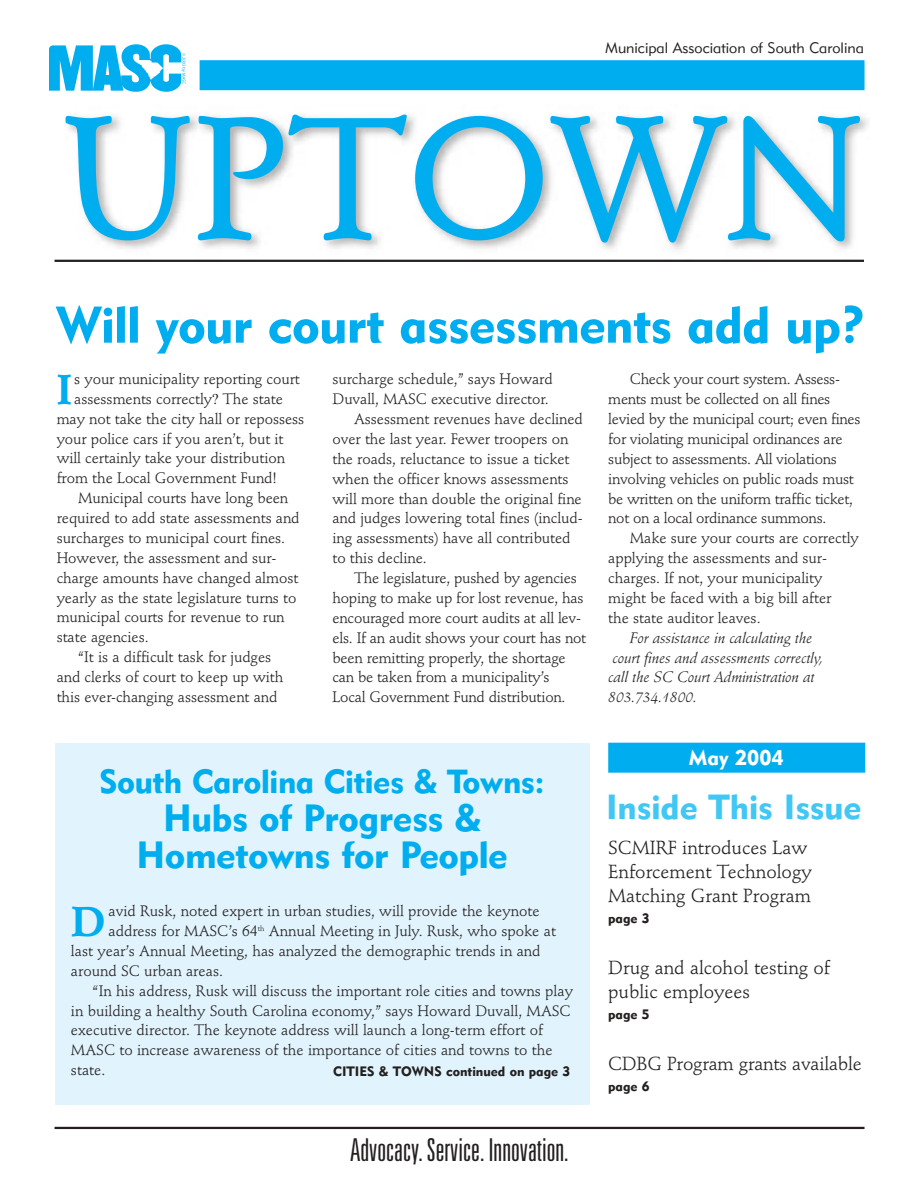
<style>
.page{position:relative;width:918px;height:1188px;background:#fff}
.page>*{position:absolute;margin:0;border:0;box-sizing:border-box;transform-origin:0 0}
.t1{font:500 171px "Stempel Schneidler";color:#00adef}
.t2{font:51px "Geometric 415 BT Black A";letter-spacing:-.01em;color:#00adef}
.t3{font:700 41.25px "Stempel Schneidler";color:#00adef}
.t4{font:37.5px/37.5px "Geometric 415 BT Black A";letter-spacing:-.01em;color:#00adef;text-align:center}
.t5{font:34.5px "Geometric 415 BT Black A";color:#41c7f4}
.t6{font:33px "Geometric 415 BT Black A";letter-spacing:-.01em;color:#00adef}
.t7{font:300 ultra-condensed 31.5px "Univers";color:#231f1f}
.t8{font:21px "Geometric 415 BT Black A";color:#fff}
.t9{font:18.75px/24px "Stempel Schneidler";color:#231f1f}
.t10{font:15px/19.8px "Stempel Schneidler";letter-spacing:-.005em;color:#231f1f}
.t11{font:italic 15px/20px "Stempel Schneidler";letter-spacing:-.005em;color:#231f1f}
.t12{font:15px "Geometric 415 BT Lite A";color:#231f1f}
.t13{font:13.5px "Geometric 415 BT Black A";color:#231f1f}
.s1{font-family:"Times New Roman"}
</style>
<div class="page">
<div style="left:55px;top:744px;width:535px;height:361px;background:#e1f4fd"></div>
<hr style="left:55px;top:1127px;width:810px;height:2px;background:#231f1f">
<img style="left:54px;top:82px;width:814px;height:180px">
<div style="left:200px;top:60px;width:665px;height:30px;background:#00adef"></div>
<hr style="left:55px;top:260px;width:809px;height:2px;background:#231f1f">
<div style="left:608px;top:743px;width:257px;height:30px;background:#00adef"></div>
<svg style="left:49px;top:44px;width:137px;height:48px"></svg>
<div style="left:42px;top:93px;width:155px;height:9px;background:#fff"></div>
<div style="left:176px;top:90px;width:21px;height:12px;background:#fff"></div>
<p class="t12" style="left:605px;top:42px;width:260px">Municipal Association of South Carolina</p>
<h1 class="t1" style="left:61px;top:109px;width:802px">UPTOWN</h1>
<h2 class="t2" style="left:56px;top:306px;width:811px">Will your court assessments add up?</h2>
<h3 class="t3" style="left:57px;top:373px;width:17px">I</h3>
<p class="t10" style="left:74px;top:371px;width:227px">s your municipality reporting court</p>
<p class="t10" style="left:74px;top:391px;width:210px">assessments correctly<span class="s1">?</span> The state</p>
<p class="t10" style="left:57px;top:410px;width:249px">may not take the city hall or repossess</p>
<p class="t10" style="left:57px;top:430px;width:228px">your police cars if you aren’t, but it</p>
<p class="t10" style="left:57px;top:450px;width:230px">will certainly take your distribution</p>
<p class="t10" style="left:57px;top:470px;width:222px">from the Local Government Fund!</p>
<p class="t10" style="left:78px;top:490px;width:212px">Municipal courts have long been</p>
<p class="t10" style="left:57px;top:510px;width:244px">required to add state assessments and</p>
<p class="t10" style="left:57px;top:529px;width:230px">surcharges to municipal court fines.</p>
<p class="t10" style="left:57px;top:549px;width:221px">However, the assessment and sur-</p>
<p class="t10" style="left:57px;top:569px;width:243px">charge amounts have changed almost</p>
<p class="t10" style="left:57px;top:589px;width:241px">yearly as the state legislature turns to</p>
<p class="t10" style="left:57px;top:609px;width:229px">municipal courts for revenue to run</p>
<p class="t10" style="left:57px;top:629px;width:94px">state agencies.</p>
<p class="t10" style="left:78px;top:649px;width:195px">“It is a difficult task for judges</p>
<p class="t10" style="left:57px;top:669px;width:228px">and clerks of court to keep up with</p>
<p class="t10" style="left:57px;top:688px;width:222px">this ever-changing assessment and</p>
<p class="t10" style="left:332px;top:371px;width:222px">surcharge schedule,” says Howard</p>
<p class="t10" style="left:332px;top:391px;width:218px">Duvall, MASC executive director.</p>
<p class="t10" style="left:354px;top:411px;width:230px">Assessment revenues have declined</p>
<p class="t10" style="left:332px;top:430px;width:237px">over the last year. Fewer troopers on</p>
<p class="t10" style="left:332px;top:450px;width:239px">the roads, reluctance to issue a ticket</p>
<p class="t10" style="left:332px;top:470px;width:238px">when the officer knows assessments</p>
<p class="t10" style="left:332px;top:490px;width:251px">will more than double the original fine</p>
<p class="t10" style="left:332px;top:510px;width:252px">and judges lowering total fines (includ-</p>
<p class="t10" style="left:332px;top:530px;width:240px">ing assessments) have all contributed</p>
<p class="t10" style="left:332px;top:550px;width:96px">to this decline.</p>
<p class="t10" style="left:354px;top:570px;width:224px">The legislature, pushed by agencies</p>
<p class="t10" style="left:332px;top:589px;width:253px">hoping to make up for lost revenue, has</p>
<p class="t10" style="left:332px;top:609px;width:250px">encouraged more court audits at all lev-</p>
<p class="t10" style="left:332px;top:629px;width:255px">els. If an audit shows your court has not</p>
<p class="t10" style="left:332px;top:649px;width:235px">been remitting properly, the shortage</p>
<p class="t10" style="left:332px;top:669px;width:219px">can be taken from a municipality’s</p>
<p class="t10" style="left:332px;top:689px;width:234px">Local Government Fund distribution.</p>
<h3 class="t6" style="left:99px;top:770px;width:447px">South Carolina Cities &amp; Towns:</h3>
<h3 class="t4" style="left:137px;top:803px;width:373px">Hubs of Progress &amp;<br>Hometowns for People</h3>
<h3 class="t3" style="left:71px;top:905px;width:37px">D</h3>
<p class="t10" style="left:108px;top:903px;width:433px">avid Rusk, noted expert in urban studies, will provide the keynote</p>
<p class="t10" style="left:108px;top:923px;width:449px">address for MASC’s 64<sup>th</sup> Annual Meeting in July. Rusk, who spoke at</p>
<p class="t10" style="left:71px;top:943px;width:471px">last year’s Annual Meeting, has analyzed the demographic trends in and</p>
<p class="t10" style="left:71px;top:962px;width:154px">around SC urban areas.</p>
<p class="t10" style="left:93px;top:982px;width:482px">“In his address, Rusk will discuss the important role cities and towns play</p>
<p class="t10" style="left:71px;top:1002px;width:501px">in building a healthy South Carolina economy,” says Howard Duvall, MASC</p>
<p class="t10" style="left:71px;top:1022px;width:474px">executive director. The keynote address will launch a long-term effort of</p>
<p class="t10" style="left:71px;top:1042px;width:483px">MASC to increase awareness of the importance of cities and towns to the</p>
<p class="t10" style="left:71px;top:1062px;width:36px">state.</p>
<p class="t13" style="left:333px;top:1066px;width:239px">CITIES &amp; TOWNS continued on page 3</p>
<h3 class="t7" style="left:350px;top:1138px;width:220px">Advocacy. Service. Innovation.</h3>
<p class="t10" style="left:608px;top:371px;width:254px;text-indent:22px">Check your court system. Assess&shy;ments must be collected on all fines levied by the municipal court; even fines for violating municipal ordinances are subject to assessments. All violations involving vehicles on public roads must be written on the uniform traffic ticket, not on a local ordinance summons.</p>
<p class="t10" style="left:608px;top:530px;width:252px;text-indent:22px">Make sure your courts are correctly applying the assessments and sur&shy;charges. If not, your municipality might be faced with a big bill after<br>the state auditor leaves.</p>
<p class="t11" style="left:608px;top:629px;width:217px;text-indent:22px">For assistance in calculating the court fines and assessments correctly, call the SC Court Administration at<br>803.734.1800.</p>
<h3 class="t8" style="left:689px;top:750px;width:96px">May 2004</h3>
<h3 class="t5" style="left:606px;top:794px;width:257px">Inside This Issue</h3>
<p class="t9" style="left:608px;top:838px;width:205px">SCMIRF introduces Law<br>Enforcement Technology<br>Matching Grant Program</p>
<p class="t13" style="left:608px;top:914px;width:43px">page 3</p>
<p class="t9" style="left:608px;top:958px;width:224px">Drug and alcohol testing of public employees</p>
<p class="t13" style="left:608px;top:1010px;width:43px">page 5</p>
<p class="t9" style="left:608px;top:1054px;width:255px">CDBG Program grants available</p>
<p class="t13" style="left:608px;top:1082px;width:43px">page 6</p>
</div>
